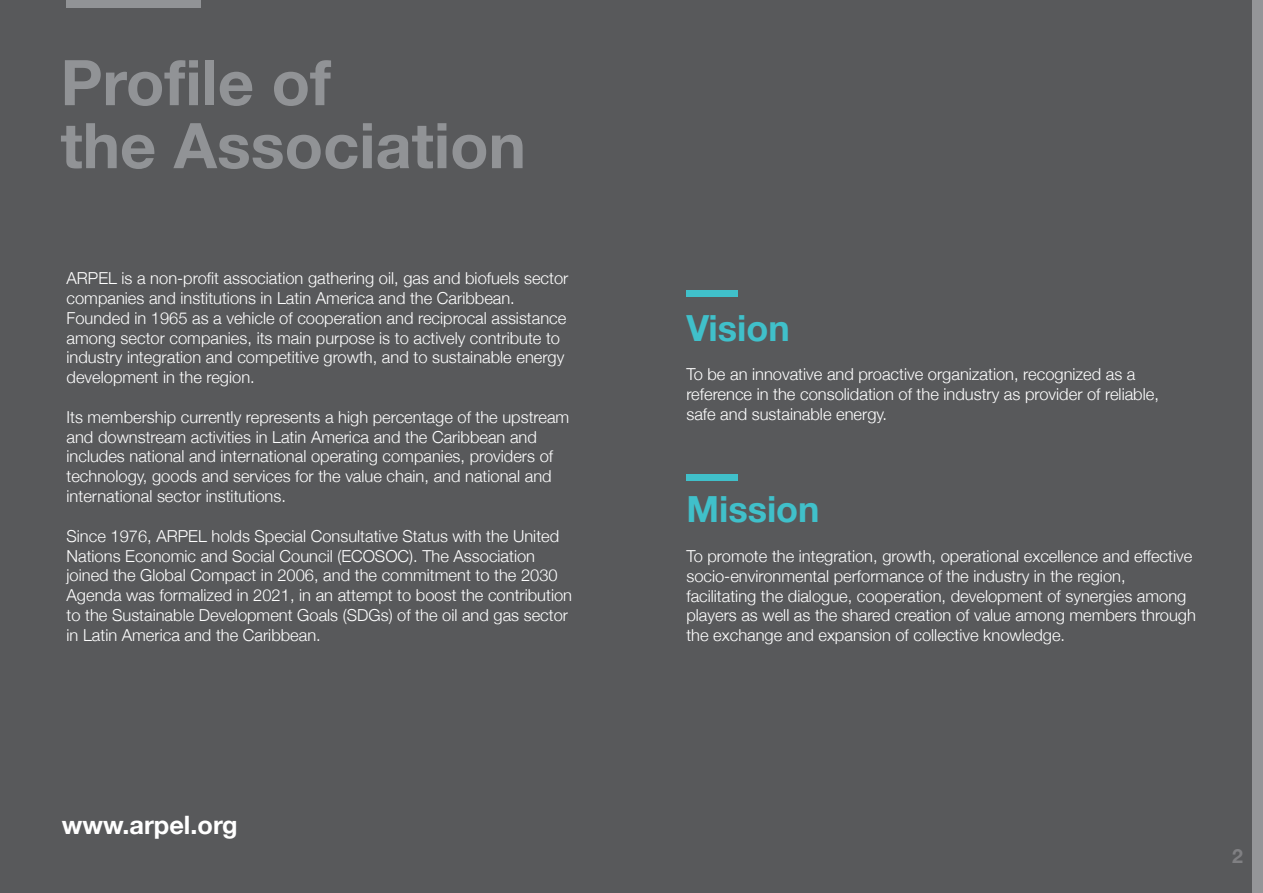
<style>
.page{position:relative;width:1263px;height:893px;background:#58595b}
.page>*{position:absolute;margin:0;border:0;box-sizing:border-box;transform-origin:0 0}
.t1{font:700 63px/63px "Helvetica Neue";color:#919396}
.t2{font:700 36px "Helvetica Neue";color:#40c0ca}
.t3{font:700 25.35px "Helvetica Neue";color:#fff}
.t4{font:700 19.5px "Helvetica Neue";color:#808083}
.t5{font:300 16.5px/19.8px "Helvetica Neue";color:#fff}
</style>
<div class="page">
<div style="left:686px;top:290px;width:51px;height:6px;background:#40c0ca"></div>
<div style="left:686px;top:474px;width:51px;height:6px;background:#40c0ca"></div>
<div style="left:67px;top:0;width:134px;height:8px;background:#919396"></div>
<div style="left:1252px;top:0;width:11px;height:893px;background:#949598"></div>
<h1 class="t1" style="left:61px;top:53px;width:467px">Profile of<br>the Association</h1>
<p class="t5" style="left:67px;top:267px;width:503px">ARPEL is a non-profit association gathering oil, gas and biofuels sector companies and institutions in Latin America and the Caribbean.<br>Founded in 1965 as a vehicle of cooperation and reciprocal assistance among sector companies, its main purpose is to actively contribute to industry integration and competitive growth, and to sustainable energy development in the region.</p>
<p class="t5" style="left:67px;top:406px;width:504px">Its membership currently represents a high percentage of the upstream and downstream activities in Latin America and the Caribbean and includes national and international operating companies, providers of technology, goods and services for the value chain, and national and international sector institutions.</p>
<p class="t5" style="left:67px;top:525px;width:507px">Since 1976, ARPEL holds Special Consultative Status with the United Nations Economic and Social Council (ECOSOC). The Association joined the Global Compact in 2006, and the commitment to the 2030<br>Agenda was formalized in 2021, in an attempt to boost the contribution to the Sustainable Development Goals (SDGs) of the oil and gas sector in Latin America and the Caribbean.</p>
<h3 class="t3" style="left:62px;top:805px;width:177px">www.arpel.org</h3>
<h2 class="t2" style="left:686px;top:299px;width:105px">Vision</h2>
<p class="t5" style="left:686px;top:363px;width:474px">To be an innovative and proactive organization, recognized as a reference in the consolidation of the industry as provider of reliable, safe and sustainable energy.</p>
<h2 class="t2" style="left:686px;top:481px;width:135px">Mission</h2>
<p class="t5" style="left:686px;top:545px;width:511px">To promote the integration, growth, operational excellence and effective socio-environmental performance of the industry in the region, facilitating the dialogue, cooperation, development of synergies among players as well as the shared creation of value among members through the exchange and expansion of collective knowledge.</p>
<p class="t4" style="left:1232px;top:841px;width:12px">2</p>
</div>
